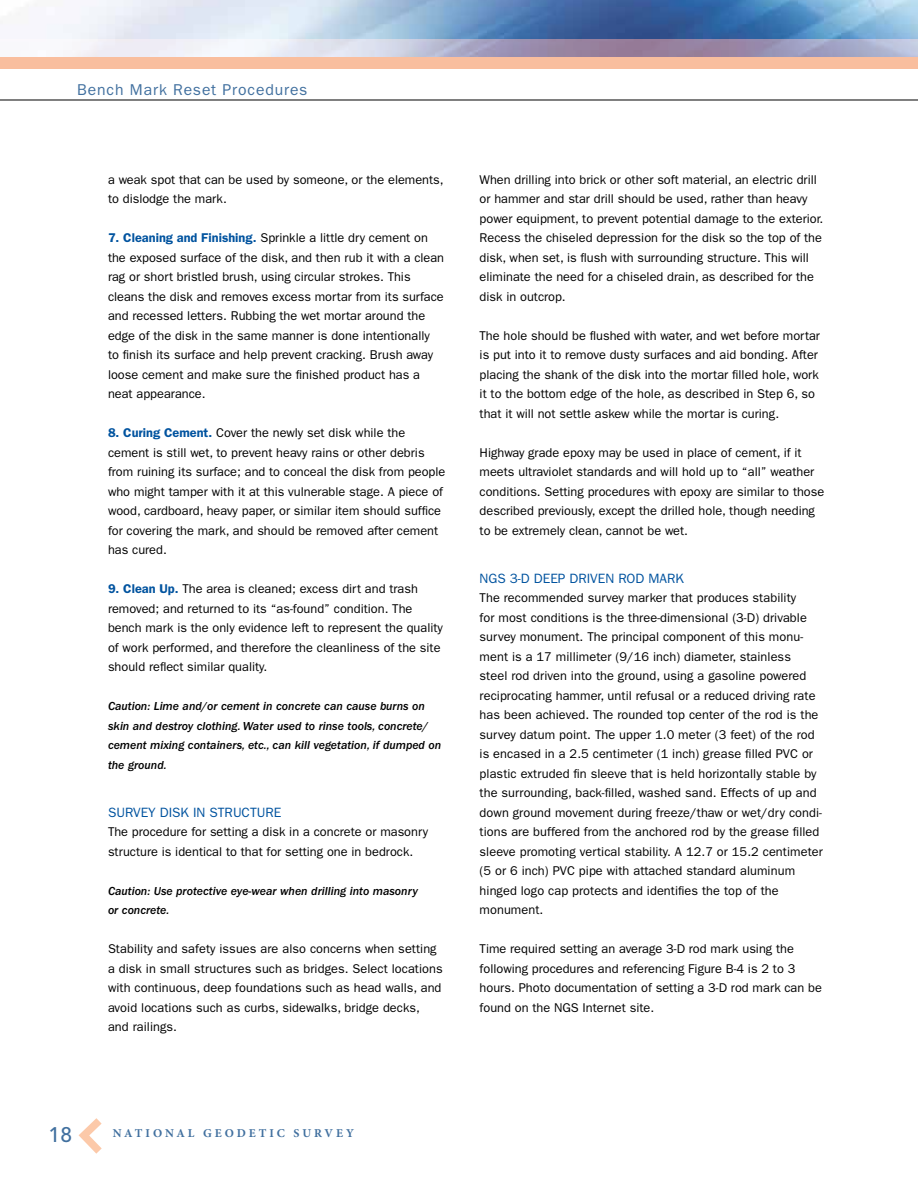
<style>
.page{position:relative;width:918px;height:1188px;background:#fff}
.page>*{position:absolute;margin:0;border:0;box-sizing:border-box;transform-origin:0 0}
.t1{font:500 21px "Avenir LT Std";color:#41709f}
.t2{font:15.75px "ITC Franklin Gothic Std";letter-spacing:.055em;color:#41709f}
.t3{font:13.5px "ITC Franklin Gothic Std";color:#00539f}
.t4{font:12.75px/19.5px "ITC Franklin Gothic Std";color:#000}
.t5{font:12px/19.5px "ITC Franklin Gothic Std Med It";color:#000}
.t6{font:700 12px "Minion Pro";letter-spacing:.24em;color:#41709f}
.s1{font-weight:600;color:#00539f}
</style>
<div class="page">
<img style="left:47px;top:0;width:871px;height:39px">
<svg style="left:0;top:39px;width:918px;height:30px;background:#d8bebd"></svg>
<svg style="left:78px;top:1118px;width:24px;height:36px"></svg>
<hr style="left:0;top:100px;width:918px;height:1px;background:#000">
<p class="t2" style="left:77px;top:80px;width:232px">Bench Mark Reset Procedures</p>
<p class="t4" style="left:108px;top:170px;width:337px">a weak spot that can be used by someone, or the elements, to dislodge the mark.</p>
<p class="t4" style="left:108px;top:228px;width:338px"><span class="s1">7. Cleaning and Finishing.</span> Sprinkle a little dry cement on the exposed surface of the disk, and then rub it with a clean rag or short bristled brush, using circular strokes. This cleans the disk and removes excess mortar from its surface and recessed letters. Rubbing the wet mortar around the edge of the disk in the same manner is done intentionally<br>to finish its surface and help prevent cracking. Brush away loose cement and make sure the finished product has a neat appearance.</p>
<p class="t4" style="left:108px;top:423px;width:339px"><span class="s1">8. Curing Cement.</span> Cover the newly set disk while the cement is still wet, to prevent heavy rains or other debris from ruining its surface; and to conceal the disk from people who might tamper with it at this vulnerable stage. A piece of wood, cardboard, heavy paper, or similar item should suffice for covering the mark, and should be removed after cement has cured.</p>
<p class="t4" style="left:108px;top:579px;width:337px"><span class="s1">9. Clean Up.</span> The area is cleaned; excess dirt and trash removed; and returned to its “as-found” condition. The bench mark is the only evidence left to represent the quality of work performed, and therefore the cleanliness of the site should reflect similar quality.</p>
<p class="t5" style="left:108px;top:697px;width:335px">Caution: Lime and/or cement in concrete can cause burns on skin and destroy clothing. Water used to rinse tools, concrete/ cement mixing containers, etc., can kill vegetation, if dumped on the ground.</p>
<p class="t3" style="left:108px;top:805px;width:17px">Surve</p>
<p class="t3" style="left:148px;top:805px;width:79px">y Disk in Structure</p>
<p class="t4" style="left:108px;top:822px;width:322px">The procedure for setting a disk in a concrete or masonry structure is identical to that for setting one in bedrock.</p>
<p class="t5" style="left:108px;top:881px;width:311px">Caution: Use protective eye-wear when drilling into masonry or concrete.</p>
<p class="t4" style="left:108px;top:939px;width:336px">Stability and safety issues are also concerns when setting a disk in small structures such as bridges. Select locations with continuous, deep foundations such as head walls, and avoid locations such as curbs, sidewalks, bridge decks, and railings.</p>
<p class="t4" style="left:480px;top:170px;width:345px">When drilling into brick or other soft material, an electric drill or hammer and star drill should be used, rather than heavy power equipment, to prevent potential damage to the exterior.<br>Recess the chiseled depression for the disk so the top of the disk, when set, is flush with surrounding structure. This will eliminate the need for a chiseled drain, as described for the disk in outcrop.</p>
<p class="t4" style="left:480px;top:326px;width:342px">The hole should be flushed with water, and wet before mortar is put into it to remove dusty surfaces and aid bonding. After placing the shank of the disk into the mortar filled hole, work it to the bottom edge of the hole, as described in Step 6, so that it will not settle askew while the mortar is curing.</p>
<p class="t4" style="left:480px;top:443px;width:346px">Highway grade epoxy may be used in place of cement, if it meets ultraviolet standards and will hold up to “all” weather conditions. Setting procedures with epoxy are similar to those described previously, except the drilled hole, though needing to be extremely clean, cannot be wet.</p>
<p class="t3" style="left:480px;top:571px;width:72px">NGS 3-D Deep</p>
<p class="t3" style="left:570px;top:571px;width:17px">Driven</p>
<p class="t3" style="left:618px;top:571px;width:67px">Rod Mar k</p>
<p class="t4" style="left:480px;top:588px;width:345px">The recommended survey marker that produces stability<br>for most conditions is the three-dimensional (3-D) drivable survey monument. The principal component of this monu&shy;ment is a 17 millimeter (9/16 inch) diameter, stainless<br>steel rod driven into the ground, using a gasoline powered reciprocating hammer, until refusal or a reduced driving rate has been achieved. The rounded top center of the rod is the survey datum point. The upper 1.0 meter (3 feet) of the rod is encased in a 2.5 centimeter (1 inch) grease filled PVC or plastic extruded fin sleeve that is held horizontally stable by the surrounding, back-filled, washed sand. Effects of up and down ground movement during freeze/thaw or wet/dry condi&shy;tions are buffered from the anchored rod by the grease filled sleeve promoting vertical stability. A 12.7 or 15.2 centimeter (5 or 6 inch) PVC pipe with attached standard aluminum hinged logo cap protects and identifies the top of the monument.</p>
<p class="t4" style="left:480px;top:939px;width:344px">Time required setting an average 3-D rod mark using the following procedures and referencing Figure B-4 is 2 to 3 hours. Photo documentation of setting a 3-D rod mark can be found on the NGS Internet site.</p>
<h1 class="t1" style="left:49px;top:1123px;width:25px">18</h1>
<p class="t6" style="left:113px;top:1124px;width:242px">NATIONAL GEODETIC SURVEY</p>
</div>
